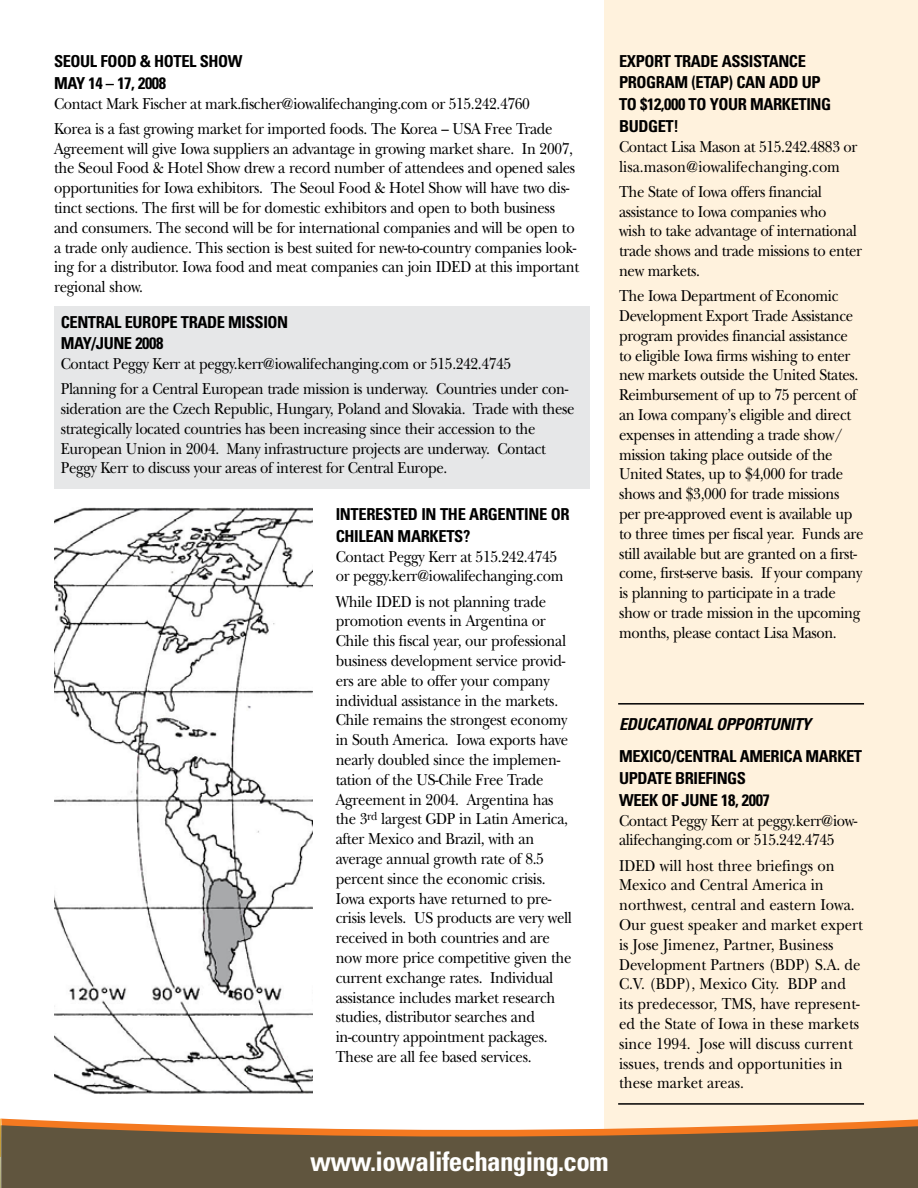
<style>
.page{position:relative;width:918px;height:1188px;background:#fff}
.page>*{position:absolute;margin:0;border:0;box-sizing:border-box;transform-origin:0 0}
.t1{font:700 condensed 27px "Univers";letter-spacing:-.025em;color:#fff}
.t2{font:16.5px/19.8px "New Baskerville";letter-spacing:-.02em;color:#000;scale:.9 1}
.t3{font:16.5px/19.8px "New Baskerville";color:#000;scale:.9 1}
.t4{font:700 condensed 16.5px/21.8px "Univers";letter-spacing:-.025em;color:#000}
.t5{font:italic 700 condensed 16.5px "Univers";letter-spacing:-.025em;color:#000}
</style>
<div class="page">
<div style="left:54px;top:306px;width:536px;height:182px;background:#e6e7e8"></div>
<div style="left:604px;top:0;width:314px;height:1166px;background:#fff2dd"></div>
<svg style="left:0;top:1119px;width:918px;height:69px;background:#7f694e"></svg>
<img style="left:54px;top:507px;width:259px;height:588px">
<hr style="left:618px;top:703px;width:246px;height:2px;background:#000">
<hr style="left:618px;top:1103px;width:246px;height:2px;background:#000">
<p class="t4" style="left:54px;top:50px;width:190px">SEOUL FOOD &amp; HOTEL SHOW<br>MAY 14 – 17, 2008</p>
<p class="t2" style="left:54px;top:91px;width:555px;line-height:25.2px">Contact Mark Fischer at mark.fischer@iowalifechanging.com or 515.242.4760<br>Korea is a fast growing market for imported foods. The Korea – USA Free Trade</p>
<p class="t2" style="left:54px;top:139px;width:585px">Agreement will give Iowa suppliers an advantage in growing market share. In 2007, the Seoul Food &amp; Hotel Show drew a record number of attendees and opened sales opportunities for Iowa exhibitors. The Seoul Food &amp; Hotel Show will have two dis&shy;tinct sections. The first will be for domestic exhibitors and open to both business and consumers. The second will be for international companies and will be open to a trade only audience. This section is best suited for new-to-country companies look&shy;ing for a distributor. Iowa food and meat companies can join IDED at this important regional show.</p>
<p class="t4" style="left:61px;top:311px;width:229px">CENTRAL EUROPE TRADE MISSION<br>MAY/JUNE 2008</p>
<p class="t2" style="left:61px;top:351px;width:565px;line-height:25.2px">Contact Peggy Kerr at peggy.kerr@iowalifechanging.com or 515.242.4745<br>Planning for a Central European trade mission is underway. Countries under con-</p>
<p class="t2" style="left:61px;top:399px;width:572px">sideration are the Czech Republic, Hungary, Poland and Slovakia. Trade with these strategically located countries has been increasing since their accession to the European Union in 2004. Many infrastructure projects are underway. Contact Peggy Kerr to discuss your areas of interest for Central Europe.</p>
<p class="t4" style="left:336px;top:503px;width:235px">INTERESTED IN THE ARGENTINE OR<br>CHILEAN MARKETS?</p>
<p class="t2" style="left:336px;top:546px;width:255px">Contact Peggy Kerr at 515.242.4745 or peggy.kerr@iowalifechanging.com</p>
<p class="t2" style="left:336px;top:591px;width:264px">While IDED is not planning trade promotion events in Argentina or Chile this fiscal year, our professional business development service provid&shy;ers are able to offer your company individual assistance in the markets.<br>Chile remains the strongest economy in South America. Iowa exports have nearly doubled since the implemen&shy;tation of the US-Chile Free Trade Agreement in 2004. Argentina has the 3<sup>rd</sup> largest GDP in Latin America, after Mexico and Brazil, with an average annual growth rate of 8.5 percent since the economic crisis.<br>Iowa exports have returned to pre&shy;crisis levels. US products are very well received in both countries and are now more price competitive given the current exchange rates. Individual assistance includes market research studies, distributor searches and in-country appointment packages.<br>These are all fee based services.</p>
<p class="t4" style="left:619px;top:50px;width:188px">EXPORT TRADE ASSISTANCE<br>PROGRAM (ETAP</p>
<p class="t4" style="left:619px;top:72px;width:214px;text-indent:110px">) CAN ADD UP<br>TO $12,000 TO YOUR MARKETING<br>BUDGET!</p>
<p class="t3" style="left:619px;top:137px;width:266px">Contact Lisa Mason at 515.242.4883 or lisa.mason@iowalifechanging.com</p>
<p class="t2" style="left:619px;top:182px;width:272px">The State of Iowa offers financial assistance to Iowa companies who<br>wish to take advantage of international trade shows and trade missions to enter new markets.</p>
<p class="t2" style="left:619px;top:286px;width:273px">The Iowa Department of Economic Development Export Trade Assistance program provides financial assistance to eligible Iowa firms wishing to enter new markets outside the United States.<br>Reimbursement of up to 75 percent of an Iowa company’s eligible and direct expenses in attending a trade show/ mission taking place outside of the United States, up to $4,000 for trade shows and $3,000 for trade missions per pre-approved event is available up to three times per fiscal year. Funds are still available but are granted on a first&shy;come, first-serve basis. If your company is planning to participate in a trade show or trade mission in the upcoming months, please contact Lisa Mason.</p>
<p class="t5" style="left:619px;top:714px;width:193px">EDUCATIONAL OPPORTUNITY</p>
<p class="t4" style="left:619px;top:746px;width:245px">MEXICO/CENTRAL AM ERICA MARKET<br>UPDATE BRIEFINGS<br>WEEK OF JUNE 18, 2007</p>
<p class="t2" style="left:619px;top:811px;width:266px">Contact Peggy Kerr at peggy.kerr@iow&shy;alifechanging.com or 515.242.4745</p>
<p class="t3" style="left:619px;top:856px;width:272px">IDED will host three briefings on Mexico and Central America in northwest, central and eastern Iowa.<br>Our guest speaker and market expert is Jose Jimenez, Partner, Business Development Partners (BDP) S.A. de C.V. (BDP), Mexico City. BDP and its predecessor, TMS, have represent&shy;ed the State of Iowa in these markets since 1994. Jose will discuss current issues, trends and opportunities in these market areas.</p>
<h1 class="t1" style="left:310px;top:1145px;width:300px">WWW.IOWALIFECHANGING.COM</h1>
</div>
